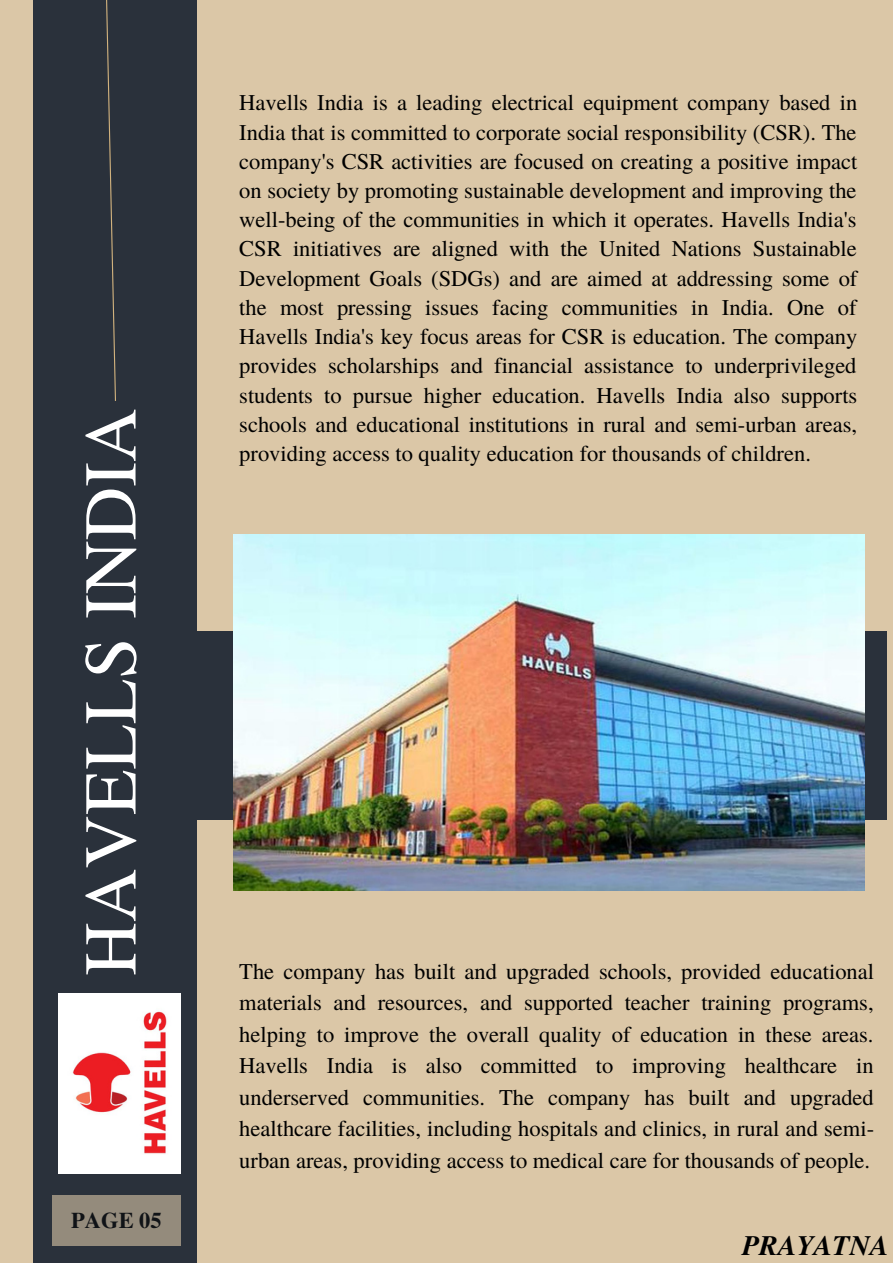
<style>
.page{position:relative;width:893px;height:1264px;background:#fff}
.page>*{position:absolute;margin:0;border:0;box-sizing:border-box;transform-origin:0 0}
.t1{font:74.25px "Te X Gyre Termes";color:#fff}
.t2{font:italic 700 28.05px "Te X Gyre Termes";color:#000}
.t3{font:22.5px/29.2px "Te X Gyre Termes";color:#000;text-align:justify}
.t4{font:700 22.5px "Te X Gyre Termes";color:#000}
</style>
<div class="page">
<div style="left:0;top:0;width:892px;height:1262px;background:#dbc7a7"></div>
<div style="left:33px;top:0;width:164px;height:1262px;background:#2a313b"></div>
<svg style="left:106px;top:0;width:10px;height:401px"></svg>
<div style="left:53px;top:1195px;width:127px;height:50px;background:#948b7c"></div>
<div style="left:185px;top:631px;width:701px;height:188px;background:#2a313b"></div>
<img style="left:58px;top:993px;width:123px;height:180px">
<img style="left:233px;top:534px;width:631px;height:356px">
<h1 class="t1" style="left:57px;top:975px;width:569px;rotate:-90deg">HAVELLS INDIA</h1>
<p class="t4" style="left:71px;top:1203px;width:92px">PAGE 05</p>
<p class="t3" style="left:239px;top:87px;width:619px">Havells India is a leading electrical equipment company based in India that is committed to corporate social responsibility (CSR). The company's CSR activities are focused on creating a positive impact on society by promoting sustainable development and improving the well-being of the communities in which it operates. Havells India's CSR initiatives are aligned with the United Nations Sustainable Development Goals (SDGs) and are aimed at addressing some of the most pressing issues facing communities in India. One of Havells India's key focus areas for CSR is education. The company provides scholarships and financial assistance to underprivileged students to pursue higher education. Havells India also supports schools and educational institutions in rural and semi-urban areas, providing access to quality education for thousands of children.</p>
<p class="t3" style="left:239px;top:954px;width:636px;line-height:31.5px">The company has built and upgraded schools, provided educational materials and resources, and supported teacher training programs, helping to improve the overall quality of education in these areas.<br>Havells India is also committed to improving healthcare in underserved communities. The company has built and upgraded healthcare facilities, including hospitals and clinics, in rural and semi&shy;urban areas, providing access to medical care for thousands of people.</p>
<p class="t2" style="left:742px;top:1224px;width:148px">PRAYATNA</p>
</div>
